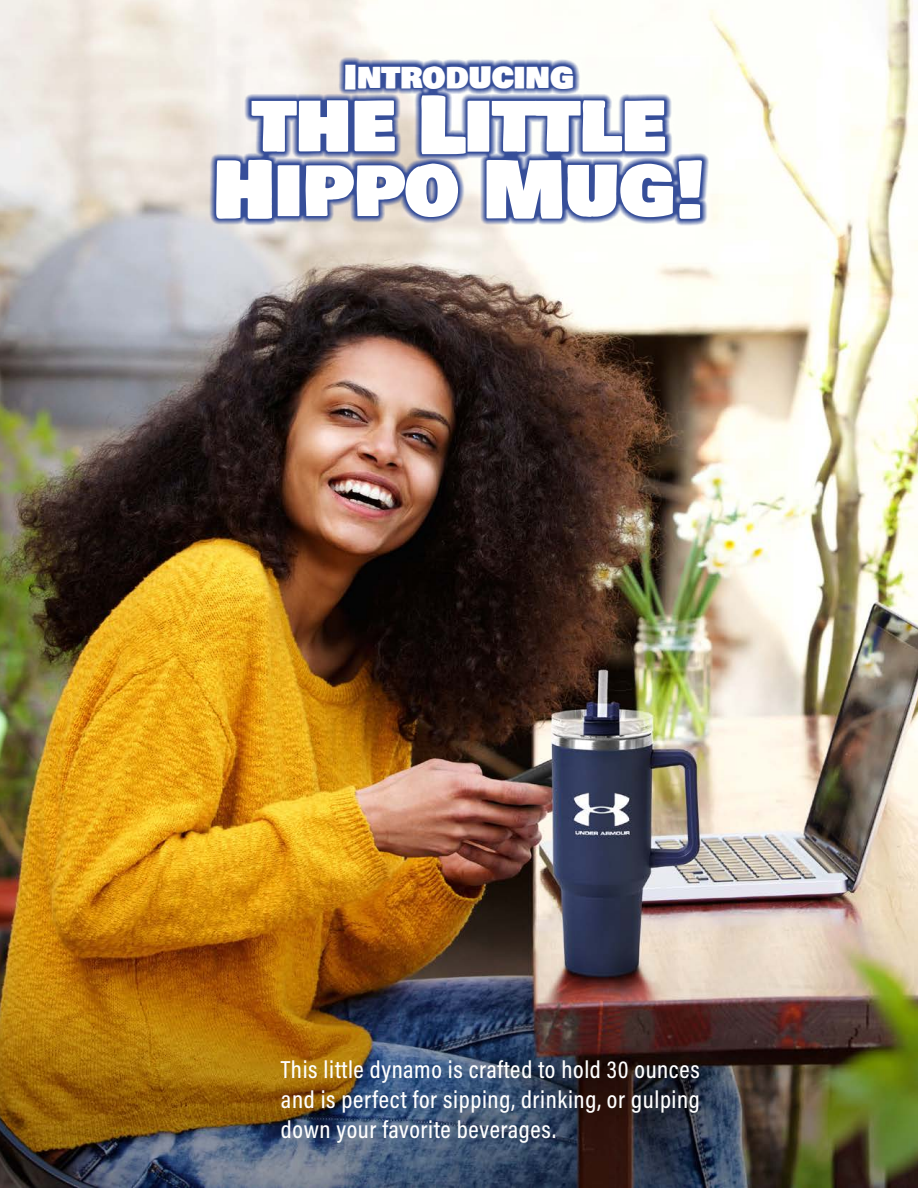
<style>
.page{position:relative;width:918px;height:1188px;background:#fff}
.page>*{position:absolute;margin:0;border:0;box-sizing:border-box;transform-origin:0 0}
.t1{font:77.85px/64.5px "Bowlby One SC";letter-spacing:-.01em;color:#fff;text-align:center}
.t2{font:33px "Bowlby One SC";letter-spacing:-.01em;color:#fff}
.t3{font:500 24.9px/29.8px "Acumin Pro Cond";letter-spacing:.025em;color:#fff;text-align:justify}
</style>
<div class="page">
<img style="left:0;top:0;width:918px;height:1188px">
<svg style="left:209px;top:57px;width:500px;height:169px;fill:#364e99"></svg>
<h2 class="t2" style="left:344px;top:52px;width:232px">Introducing</h2>
<h1 class="t1" style="left:213px;top:95px;width:494px">the Little<br>Hippo Mug!</h1>
<p class="t3" style="left:281px;top:1054px;width:421px">This little dynamo is crafted to hold 30 ounces and is perfect for sipping, drinking, or gulping down your favorite beverages.</p>
</div>
